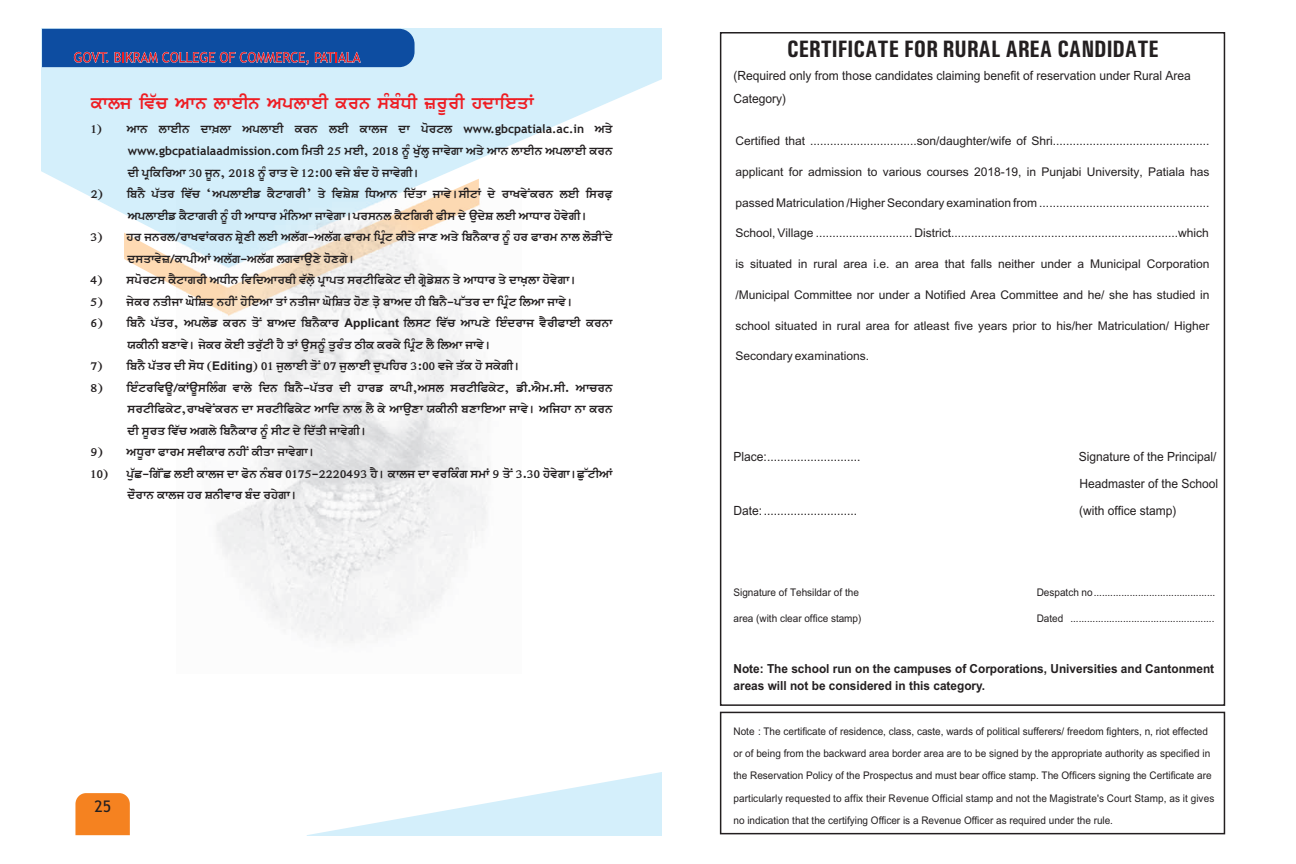
<style>
.page{position:relative;width:1296px;height:864px;background:#fff}
.page>*{position:absolute;margin:0;border:0;box-sizing:border-box;transform-origin:0 0}
.t1{font:500 condensed 23.7px "Univers";color:#231f20;scale:.95 1}
.t2{font:700 18px "Asees";color:#ee1d23}
.t3{font:16px "Trebuchet MS";color:#231f20}
.t4{font:12.7px/23.1px "Arial Unicode MS";color:#231f20;scale:.95 1}
.t5{font:700 12.5px/17.4px "Arial";color:#231f20;scale:.95 1}
.t6{font:700 12px/21.5px "Asees";color:#231f20}
.t7{font:12px "Arial Unicode MS";color:#231f20}
.t8{font:10.5px/22.3px "Arial Unicode MS";color:#231f20;scale:.95 1}
.s1{font-family:"Trebuchet MS"}
.s2{font-family:"Arial"}
</style>
<div class="page">
<svg style="left:42px;top:29px;width:619px;height:185px;fill:#d4effb"></svg>
<svg style="left:124px;top:179px;width:355px;height:109px;fill:#d4effb"></svg>
<svg style="left:309px;top:772px;width:352px;height:63px"></svg>
<img style="left:177px;top:191px;width:345px;height:450px">
<svg style="left:75px;top:793px;width:55px;height:42px"></svg>
<svg style="left:42px;top:29px;width:373px;height:38px"></svg>
<div style="left:720px;top:712px;width:505px;height:122px;border:2px solid #231f20"></div>
<div style="left:720px;top:32px;width:505px;height:674px;border:2px solid #231f20"></div>
<h2 class="t2" style="left:91px;top:92px;width:445px">EKBI FT~U NKB BKJHB NGBKJH EOB ;ZPZXH IO{OH JDKFJSK</h2>
<p class="t6" style="left:128px;top:119px;width:493px;text-indent:-37px">1) NKB BKJHB DK\BK NGBKJH EOB BJH EKBI DK G'ONB <span class="s1">www.gbcpatiala.ac.in</span> NS/ <span class="s1">www.gbcpatialaadmission.com</span> FWSH 25 WJH, 2018 BZ{Y[~BQ IKT/RK NS/NKB BKJHB NGBKJH EOB<br>DH GQFEFONK 30 I{B, 2018 BZ{OKS D/12L00 TI/PZD J'IKT/RH.</p>
<p class="t6" style="left:128px;top:184px;width:486px;text-indent:-37px">2) FPB?G~SO FT~U ‘NGBKJHV E?NKROH’ S/FTP/P FXNKB FD~SK IKT/.;HNK D/OKYT/AEOB BJH F;OCA<br>NGBKJHV E?NKROH BZ{JH NKXKO WZFBNK IKT/RK.GO;BB E?NFROH CH; D/T[D/P BJH NKXKO J'T/RH.</p>
<p class="t6" style="left:128px;top:227px;width:493px;text-indent:-37px">3) JO IBOB$OKYTKEOB PQ/DH BJH NB~R^NB~R CKOW FGQZN EHS/IKD NS/FPB?EKO B{Z JO CKOW BKB B'VHAD/<br>D;SKT/I$EKGHNK NB~R^NB~R BRTKT[D/J'DR/.</p>
<p class="t6" style="left:91px;top:270px;width:488px">4) ;G'ON; E?NKROH NXHB FTFDNKOEH T~B'A GQKGS ;ONHFCE/N DH RQ/V/PB S/NKXKO S/DKYABK J'T/RK.</p>
<p class="t6" style="left:91px;top:292px;width:484px">5) I/EO BSHIK X'FPS BJHA J'FJNK SK BSHIK X'FPS J'D S'A PKND JH FPB?^GZSO DK FGZQN FBNK IKT/.</p>
<p class="t6" style="left:128px;top:313px;width:486px;text-indent:-37px">6) FPB?G~SO, NGB'V EOB S'A PKND FPB?EKO <span class="s2">Applicant</span> FB;N FT~U NKGD/FJZDOKI T?OHCKJH EOBK :EHBH PDKT/. I/EO E'JH SO[~NH J?SK T[;BZ{S[OZS MHE EOE/FGQZN B?FBNK IKT/.</p>
<p class="t6" style="left:91px;top:356px;width:431px">7) FPB?G~SO DH ;'X (<span class="s2">Editing</span>) 01 I[BKJH S'A 07 I[BKJH D[GFJO 3L00 TI/S~E J';E/RH.</p>
<p class="t6" style="left:128px;top:378px;width:486px;text-align:justify;text-indent:-37px">8) FJZNOFTT{$EKT{;FBZR TKB/FDB FPB?^G~SO DH JKOV EKGH,N;B ;ONHFCE/N, VHHN?WH;HH NKUOB ;ONHFCE/N,OKYT/AEOB DK ;ONHFCE/N NKFD BKB B?E/NKT[DK :EHBH PDKFJNK IKT/. NFIJK BK EOB DH ;{OS FT~U NRB/FPB?EKO BZ{;HN D/FD~SH IKT/RH.</p>
<p class="t6" style="left:91px;top:442px;width:226px">9) NX{OK CKOW ;THEKO BJHA EHSK IKT/RK.</p>
<p class="t6" style="left:128px;top:464px;width:487px;text-indent:-37px">10) G[~S^FR~AS BJH EKBI DK C'B BZPO 0175^2220493 J?. EKBI DK TOFEZR ;WK 9 S'A 3H30 J'T/RK.S[ZNHNK<br>D"OKB EKBI JO PBHTKO PZD OJ/RK.</p>
<h3 class="t3" style="left:94px;top:801px;width:18px">25</h3>
<h1 class="t1" style="left:787px;top:41px;width:393px">CERTIFICATE FOR RURAL AREA CANDIDATE</h1>
<p class="t4" style="left:734px;top:65px;width:483px">(Required only from those candidates claiming benefit of reservation under Rural Area<br>Category)</p>
<p class="t7" style="left:736px;top:137px;width:476px">Certified that ................................son/daughter/wife of Shri...............................................</p>
<p class="t7" style="left:736px;top:167px;width:475px">applicant for admission to various courses 2018-19, in Punjabi University, Patiala has</p>
<p class="t7" style="left:736px;top:198px;width:475px">passed Matriculation /Higher Secondary examination from ...................................................</p>
<p class="t7" style="left:736px;top:229px;width:475px">School, Village ............................. District....................................................................which</p>
<p class="t7" style="left:736px;top:259px;width:475px">is situated in rural area i.e. an area that falls neither under a Municipal Corporation</p>
<p class="t7" style="left:736px;top:290px;width:475px">/Municipal Committee nor under a Notified Area Committee and he/ she has studied in</p>
<p class="t7" style="left:736px;top:321px;width:475px">school situated in rural area for atleast five years prior to his/her Matriculation/ Higher</p>
<p class="t7" style="left:736px;top:351px;width:135px">Secondary examinations.</p>
<p class="t4" style="left:734px;top:446px;width:135px">Place:............................</p>
<p class="t4" style="left:1079px;top:444px;width:148px;line-height:27px">Signature of the Principal/<br>Headmaster of the School</p>
<p class="t4" style="left:734px;top:500px;width:132px">Date:............................</p>
<p class="t4" style="left:1079px;top:500px;width:104px">(with office stamp)</p>
<p class="t8" style="left:734px;top:582px;width:134px">Signature of Tehsildar of the</p>
<p class="t8" style="left:734px;top:609px;width:136px">area (with clear office stamp)</p>
<p class="t5" style="left:734px;top:661px;width:508px">Note: The school run on the campuses of Corporations, Universities and Cantonment areas will not be considered in this category.</p>
<p class="t8" style="left:734px;top:721px;width:508px">Note : The certificate of residence, class, caste, wards of political sufferers/ freedom fighters, n, riot effected or of being from the backward area border area are to be signed by the appropriate authority as specified in the Reservation Policy of the Prospectus and must bear office stamp. The Officers signing the Certificate are particularly requested to affix their Revenue Official stamp and not the Magistrate's Court Stamp, as it gives no indication that the certifying Officer is a Revenue Officer as required under the rule.</p>
<p class="t8" style="left:1037px;top:582px;width:189px">Despatch no............................................</p>
<p class="t8" style="left:1037px;top:608px;width:189px">Dated ....................................................</p>
</div>
